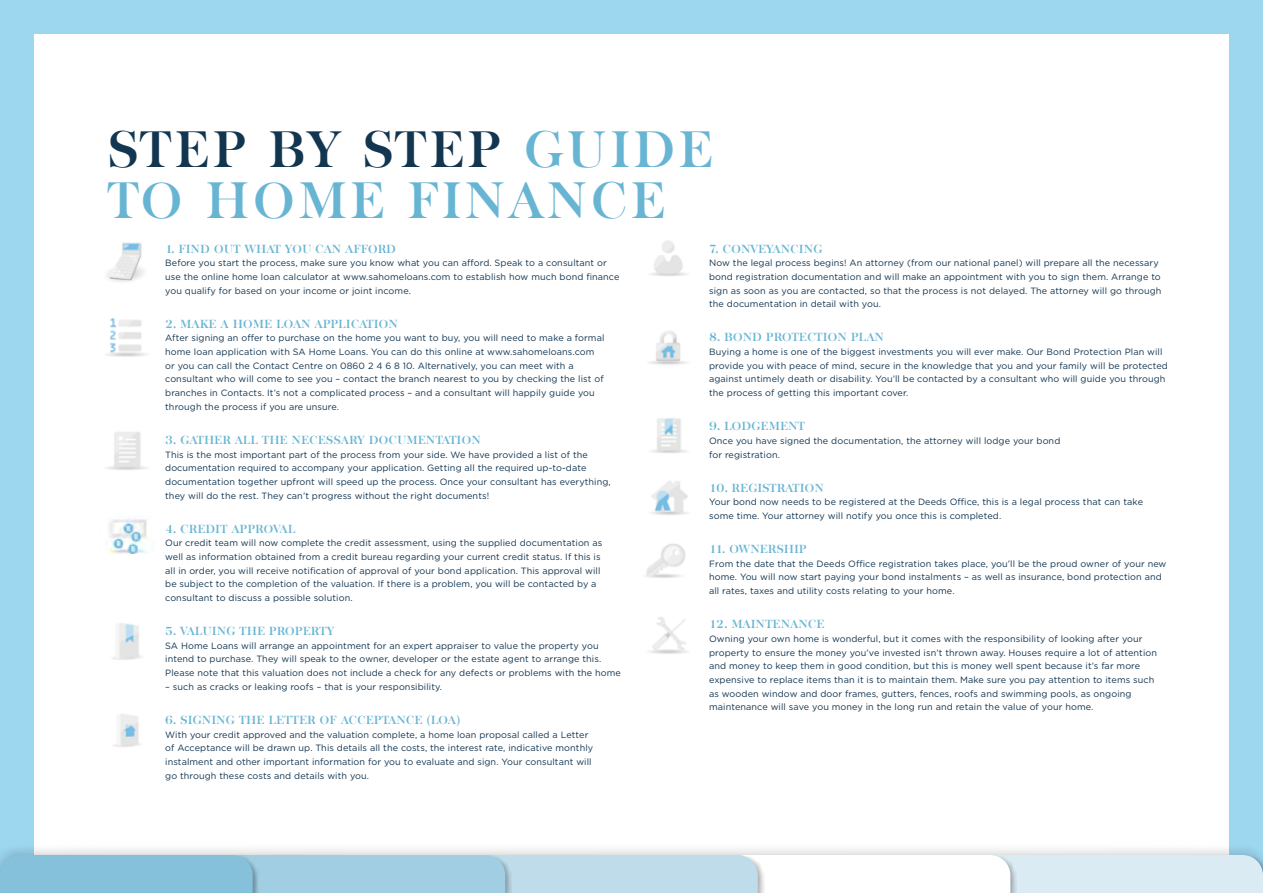
<style>
.page{position:relative;width:1263px;height:893px;background:#9cd6ef}
.page>*{position:absolute;margin:0;border:0;box-sizing:border-box;transform-origin:0 0}
.t1{font:600 49.65px/51.3px "Baskerville";letter-spacing:.1em;color:#68b5d3}
.t2{font:600 11.4px "Baskerville";letter-spacing:.05em;color:#68b5d3}
.t3{font:9.15px/13.6px "Gotham";letter-spacing:.01em;color:#123550}
.s1{color:#123550}
</style>
<div class="page">
<div style="left:34px;top:34px;width:1195px;height:825px;background:#fff"></div>
<div style="left:0;top:841px;width:1263px;height:52px;background:#000;opacity:.2"></div>
<div style="left:975px;top:854px;width:288px;height:39px;background:#000;opacity:.3"></div>
<div style="left:722px;top:854px;width:295px;height:39px;background:#e2e2e2"></div>
<div style="left:470px;top:854px;width:295px;height:39px;background:#e1e1e2"></div>
<div style="left:217px;top:854px;width:295px;height:39px;background:#e1e1e2"></div>
<div style="left:0;top:854px;width:260px;height:39px;background:#000;opacity:.3"></div>
<svg style="left:0;top:855px;width:1263px;height:38px;background:#bfddea"></svg>
<img style="left:107px;top:242px;width:37px;height:40px">
<img style="left:106px;top:318px;width:41px;height:38px">
<img style="left:107px;top:432px;width:39px;height:38px">
<img style="left:112px;top:623px;width:30px;height:37px">
<img style="left:106px;top:518px;width:41px;height:35px">
<img style="left:113px;top:714px;width:27px;height:33px">
<img style="left:650px;top:240px;width:37px;height:36px">
<img style="left:649px;top:331px;width:39px;height:34px">
<img style="left:651px;top:418px;width:36px;height:35px">
<img style="left:651px;top:481px;width:37px;height:34px">
<img style="left:645px;top:544px;width:41px;height:34px">
<img style="left:649px;top:617px;width:39px;height:37px">
<h1 class="t1" style="left:108px;top:125px;width:606px"><span class="s1">STEP BY STEP</span> GUIDE<br>TO HOME FINANCE</h1>
<p class="t2" style="left:165px;top:242px;width:232px">1. FIND OUT WHAT YOU CAN AFFORD</p>
<p class="t3" style="left:165px;top:256px;width:456px">Before you start the process, make sure you know what you can afford. Speak to a consultant or use the online home loan calculator at www.sahomeloans.com to establish how much bond finance you qualify for based on your income or joint income.</p>
<p class="t2" style="left:165px;top:317px;width:234px">2. MAKE A HOME LOAN APPLICATION</p>
<p class="t3" style="left:165px;top:331px;width:441px">After signing an offer to purchase on the home you want to buy, you will need to make a formal home loan application with SA Home Loans. You can do this online at www.sahomeloans.com or you can call the Contact Centre on 0860 2 4 6 8 10. Alternatively, you can meet with a consultant who will come to see you – contact the branch nearest to you by checking the list of branches in Contacts. It’s not a complicated process – and a consultant will happily guide you through the process if you are unsure.</p>
<p class="t2" style="left:165px;top:433px;width:317px">3. GATHER ALL THE NECESSARY DOCUMENTATION</p>
<p class="t3" style="left:165px;top:447px;width:447px">This is the most important part of the process from your side. We have provided a list of the documentation required to accompany your application. Getting all the required up-to-date documentation together upfront will speed up the process. Once your consultant has everything, they will do the rest. They can’t progress without the right documents!</p>
<p class="t2" style="left:165px;top:522px;width:131px">4. CREDIT APPROVAL</p>
<p class="t3" style="left:165px;top:536px;width:439px">Our credit team will now complete the credit assessment, using the supplied documentation as well as information obtained from a credit bureau regarding your current credit status. If this is all in order, you will receive notification of approval of your bond application. This approval will be subject to the completion of the valuation. If there is a problem, you will be contacted by a consultant to discuss a possible solution.</p>
<p class="t2" style="left:165px;top:624px;width:170px">5. VALUING THE PROPERTY</p>
<p class="t3" style="left:165px;top:638px;width:457px">SA Home Loans will arrange an appointment for an expert appraiser to value the property you intend to purchase. They will speak to the owner, developer or the estate agent to arrange this.<br>Please note that this valuation does not include a check for any defects or problems with the home</p>
<p class="t3" style="left:165px;top:680px;width:278px">– such as cracks or leaking roofs – that is your responsibility.</p>
<p class="t2" style="left:165px;top:713px;width:296px">6. SIGNING THE LETTER OF ACCEPTANCE (LOA)</p>
<p class="t3" style="left:165px;top:727px;width:430px">With your credit approved and the valuation complete, a home loan proposal called a Letter of Acceptance will be drawn up. This details all the costs, the interest rate, indicative monthly instalment and other important information for you to evaluate and sign. Your consultant will go through these costs and details with you.</p>
<p class="t2" style="left:709px;top:242px;width:115px">7. CONVEYANCING</p>
<p class="t3" style="left:709px;top:256px;width:454px">Now the legal process begins! An attorney (from our national panel) will prepare all the necessary bond registration documentation and will make an appointment with you to sign them. Arrange to sign as soon as you are contacted, so that the process is not delayed. The attorney will go through the documentation in detail with you.</p>
<p class="t2" style="left:709px;top:330px;width:176px">8. BOND PROTECTION PLAN</p>
<p class="t3" style="left:709px;top:345px;width:460px">Buying a home is one of the biggest investments you will ever make. Our Bond Protection Plan will provide you with peace of mind, secure in the knowledge that you and your family will be protected against untimely death or disability. You’ll be contacted by a consultant who will guide you through the process of getting this important cover.</p>
<p class="t2" style="left:709px;top:419px;width:97px">9. LODGEMENT</p>
<p class="t3" style="left:709px;top:434px;width:353px">Once you have signed the documentation, the attorney will lodge your bond for registration.</p>
<p class="t2" style="left:709px;top:481px;width:116px">10. REGISTRATION</p>
<p class="t3" style="left:709px;top:495px;width:435px">Your bond now needs to be registered at the Deeds Office, this is a legal process that can take some time. Your attorney will notify you once this is completed.</p>
<p class="t2" style="left:709px;top:542px;width:99px">11. OWNERSHIP</p>
<p class="t3" style="left:709px;top:556px;width:459px">From the date that the Deeds Office registration takes place, you’ll be the proud owner of your new home. You will now start paying your bond instalments – as well as insurance, bond protection and all rates, taxes and utility costs relating to your home.</p>
<p class="t2" style="left:709px;top:617px;width:117px">12. MAINTENANCE</p>
<p class="t3" style="left:709px;top:632px;width:449px">Owning your own home is wonderful, but it comes with the responsibility of looking after your property to ensure the money you’ve invested isn’t thrown away. Houses require a lot of attention and money to keep them in good condition, but this is money well spent because it’s far more expensive to replace items than it is to maintain them. Make sure you pay attention to items such as wooden window and door frames, gutters, fences, roofs and swimming pools, as ongoing maintenance will save you money in the long run and retain the value of your home.</p>
</div>
